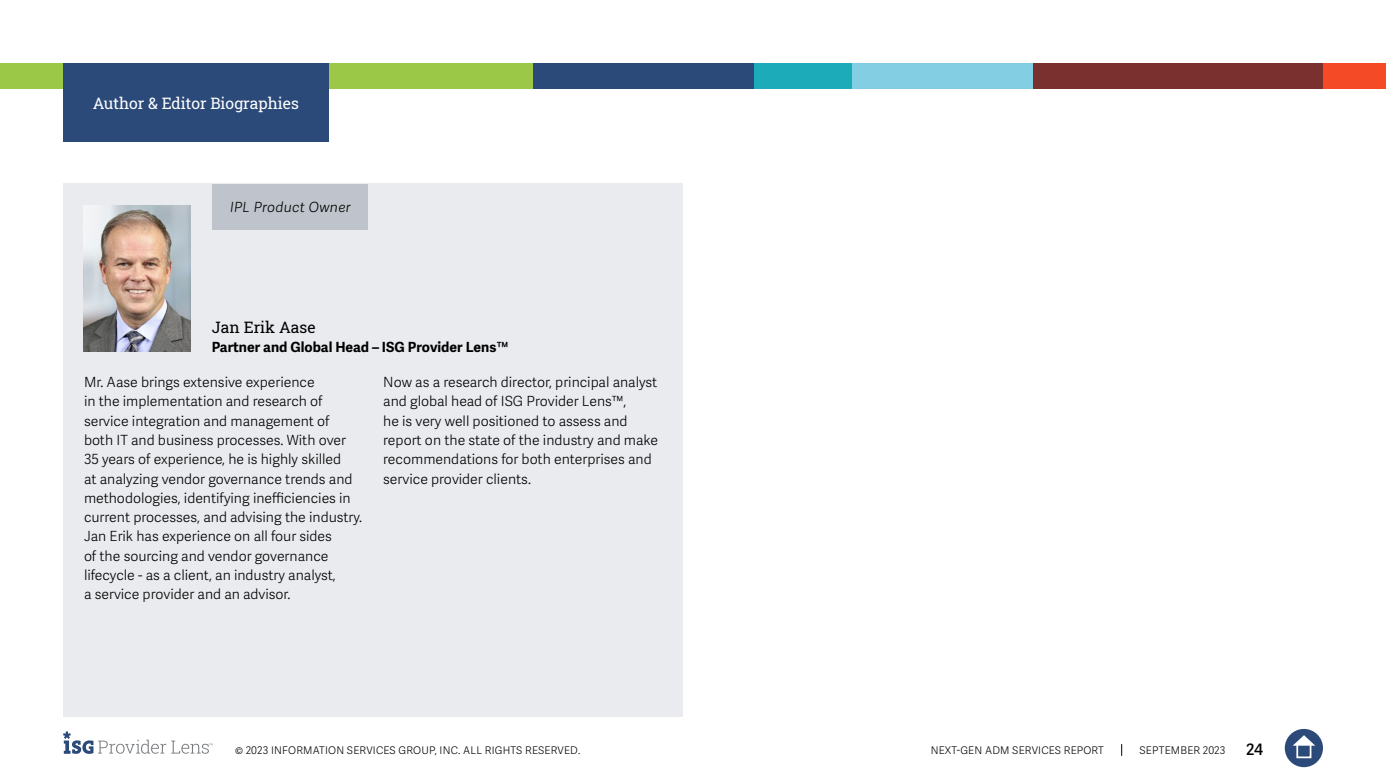
<style>
.page{position:relative;width:1386px;height:780px;background:#fff}
.page>*{position:absolute;margin:0;border:0;box-sizing:border-box;transform-origin:0 0}
.t1{font:15.75px "Roboto Slab ISG P Regular";color:#fff}
.t2{font:15.75px "Roboto Slab ISG P Regular";color:#000}
.t3{font:600 15.75px "Adelle Sans";color:#000}
.t4{font:300 14px/19.2px "Adelle Sans";color:#000101}
.t5{font:700 14px "Adelle Sans";color:#000101}
.t6{font:italic 300 14px "Adelle Sans";letter-spacing:.02em;color:#000}
.t7{font:300 10.5px "Adelle Sans";letter-spacing:.02em;color:#000}
</style>
<div class="page">
<svg style="left:1121px;top:744px;width:1px;height:12px"></svg>
<div style="left:1285px;top:729px;width:38px;height:38px;background:#2b4a79;border-radius:50%"></div>
<svg style="left:1293px;top:735px;width:22px;height:10px"></svg>
<div style="left:1296px;top:743px;width:15px;height:15px;border:2px solid #fff"></div>
<svg style="left:63px;top:731px;width:150px;height:23px"></svg>
<div style="left:0;top:63px;width:533px;height:25px;background:#9bc947"></div>
<div style="left:533px;top:63px;width:223px;height:25px;background:#2b4a79"></div>
<div style="left:850px;top:63px;width:184px;height:25px;background:#84cee3"></div>
<div style="left:1323px;top:63px;width:63px;height:25px;background:#f54a26"></div>
<div style="left:1033px;top:63px;width:290px;height:25px;background:#7a302e"></div>
<div style="left:754px;top:63px;width:98px;height:25px;background:#1cabb9"></div>
<div style="left:63px;top:63px;width:266px;height:79px;background:#2b4a79"></div>
<div style="left:63px;top:184px;width:619px;height:533px;background:#e9ebee"></div>
<img style="left:84px;top:205px;width:107px;height:146px">
<div style="left:213px;top:184px;width:155px;height:45px;background:#bfc4cc"></div>
<p class="t1" style="left:93px;top:92px;width:208px">Author &amp; Editor Biographies</p>
<p class="t6" style="left:230px;top:199px;width:122px">IPL Product Owner</p>
<p class="t2" style="left:212px;top:316px;width:105px">Jan Erik Aase</p>
<p class="t5" style="left:212px;top:339px;width:298px">Partner and Global Head – ISG Provider Lens™</p>
<p class="t4" style="left:84px;top:373px;width:280px">Mr. Aase brings extensive experience<br>in the implementation and research of service integration and management of<br>both IT and business processes. With over 35 years of experience, he is highly skilled<br>at analyzing vendor governance trends and methodologies, identifying inefficiencies in current processes, and advising the industry.<br>Jan Erik has experience on all four sides<br>of the sourcing and vendor governance lifecycle - as a client, an industry analyst,<br>a service provider and an advisor.</p>
<p class="t4" style="left:383px;top:373px;width:276px">Now as a research director, principal analyst and global head of ISG Provider Lens™,<br>he is very well positioned to assess and report on the state of the industry and make recommendations for both enterprises and service provider clients.</p>
<p class="t7" style="left:235px;top:744px;width:347px">© 2023 INFORMATION SERVICES GROUP, INC. ALL RIGHTS RESERVED.</p>
<p class="t7" style="left:931px;top:744px;width:175px">NEXT-GEN ADM SERVICES REPORT</p>
<p class="t7" style="left:1140px;top:744px;width:87px">SEPTEMBER 2023</p>
<p class="t3" style="left:1246px;top:740px;width:19px">24</p>
</div>
